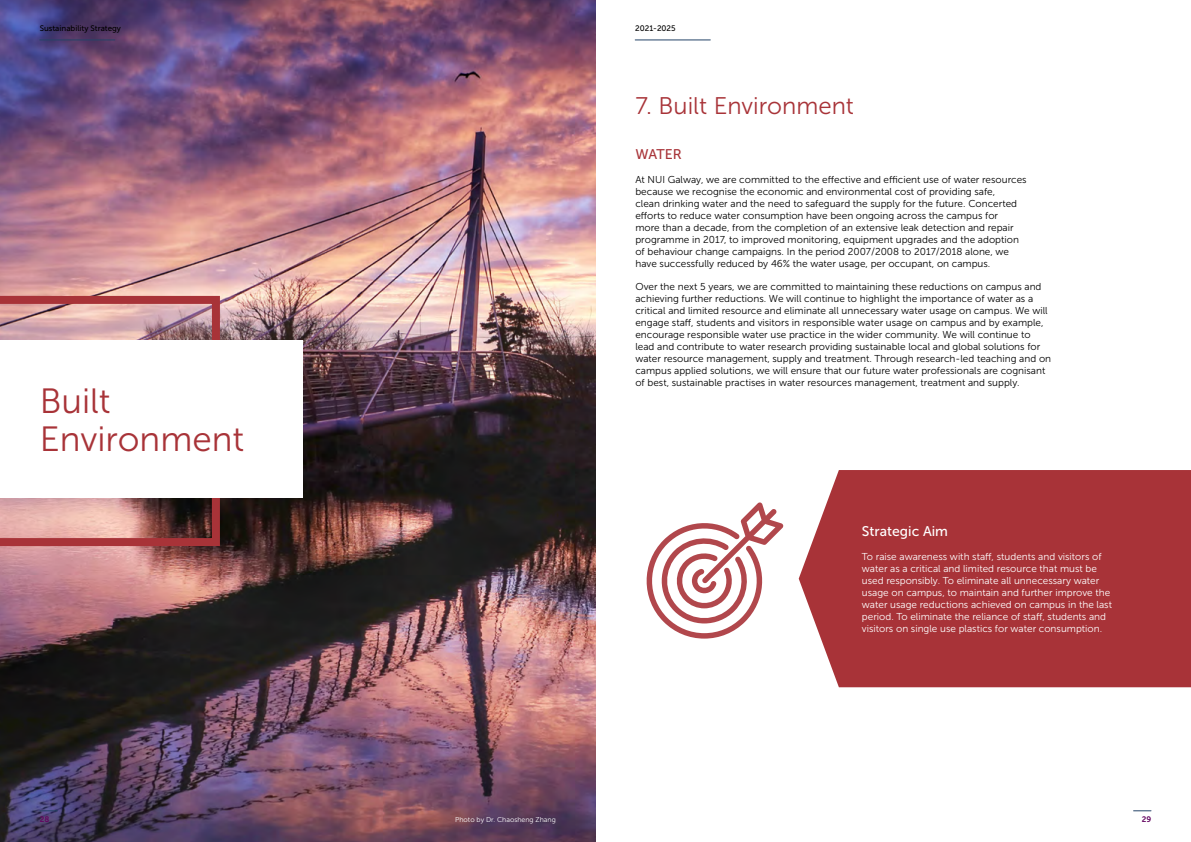
<style>
.page{position:relative;width:1191px;height:842px;background:#fff}
.page>*{position:absolute;margin:0;border:0;box-sizing:border-box;transform-origin:0 0}
.t1{font:35px/38px "Museo Sans 300";color:#a83338}
.t2{font:24px "Museo Sans 300";color:#a83338}
.t3{font:14px "Museo Sans 500";color:#fff}
.t4{font:14px "Museo Sans 500";letter-spacing:-.01em;color:#a83338}
.t5{font:10px/12px "Museo Sans 300";color:#000}
.t6{font:10px/12px "Museo Sans 300";color:#fff}
.t7{font:8px "Museo Sans 500";color:#000}
.t8{font:8px "Museo Sans 700";color:#630460}
.t9{font:7px "Museo Sans 300";color:#fff}
</style>
<div class="page">
<img style="left:0;top:0;width:595px;height:842px">
<svg style="left:0;top:292px;width:224px;height:258px;background:#ba8181"></svg>
<div style="left:0;top:340px;width:302px;height:158px;background:#fff"></div>
<div style="left:798px;top:470px;width:393px;height:217px;background:#a83338"></div>
<svg style="left:646px;top:502px;width:137px;height:137px"></svg>
<svg style="left:40px;top:810px;width:17px;height:1px"></svg>
<hr style="left:40px;top:40px;width:75px;height:1px;background:#254467">
<hr style="left:635px;top:40px;width:75px;height:1px;background:#254467">
<svg style="left:1133px;top:810px;width:18px;height:1px"></svg>
<p class="t7" style="left:40px;top:24px;width:83px">Sustainability Strategy</p>
<h1 class="t1" style="left:40px;top:382px;width:206px">Built<br>Environment</h1>
<p class="t7" style="left:635px;top:24px;width:42px">2021-2025</p>
<h2 class="t2" style="left:635px;top:93px;width:220px">7. Built Environment</h2>
<h3 class="t4" style="left:635px;top:147px;width:48px">WATER</h3>
<p class="t5" style="left:635px;top:173px;width:393px">At NUI Galway, we are committed to the effective and efficient use of water resources because we recognise the economic and environmental cost of providing safe,<br>clean drinking water and the need to safeguard the supply for the future. Concerted efforts to reduce water consumption have been ongoing across the campus for<br>more than a decade, from the completion of an extensive leak detection and repair programme in 2017, to improved monitoring, equipment upgrades and the adoption of behaviour change campaigns. In the period 2007/2008 to 2017/2018 alone, we have successfully reduced by 46% the water usage, per occupant, on campus.</p>
<p class="t5" style="left:635px;top:281px;width:417px">Over the next 5 years, we are committed to maintaining these reductions on campus and achieving further reductions. We will continue to highlight the importance of water as a critical and limited resource and eliminate all unnecessary water usage on campus. We will engage staff, students and visitors in responsible water usage on campus and by example, encourage responsible water use practice in the wider community. We will continue to lead and contribute to water research providing sustainable local and global solutions for water resource management, supply and treatment. Through research-led teaching and on campus applied solutions, we will ensure that our future water professionals are cognisant of best, sustainable practises in water resources management, treatment and supply.</p>
<h3 class="t3" style="left:862px;top:524px;width:88px">Strategic Aim</h3>
<p class="t6" style="left:862px;top:550px;width:251px">To raise awareness with staff, students and visitors of water as a critical and limited resource that must be used responsibly. To eliminate all unnecessary water usage on campus, to maintain and further improve the water usage reductions achieved on campus in the last period. To eliminate the reliance of staff, students and visitors on single use plastics for water consumption.</p>
<p class="t8" style="left:40px;top:815px;width:11px">28</p>
<p class="t8" style="left:1141px;top:815px;width:11px">29</p>
<p class="t9" style="left:455px;top:815px;width:102px">Photo by Dr. Chaosheng Zhang</p>
</div>
